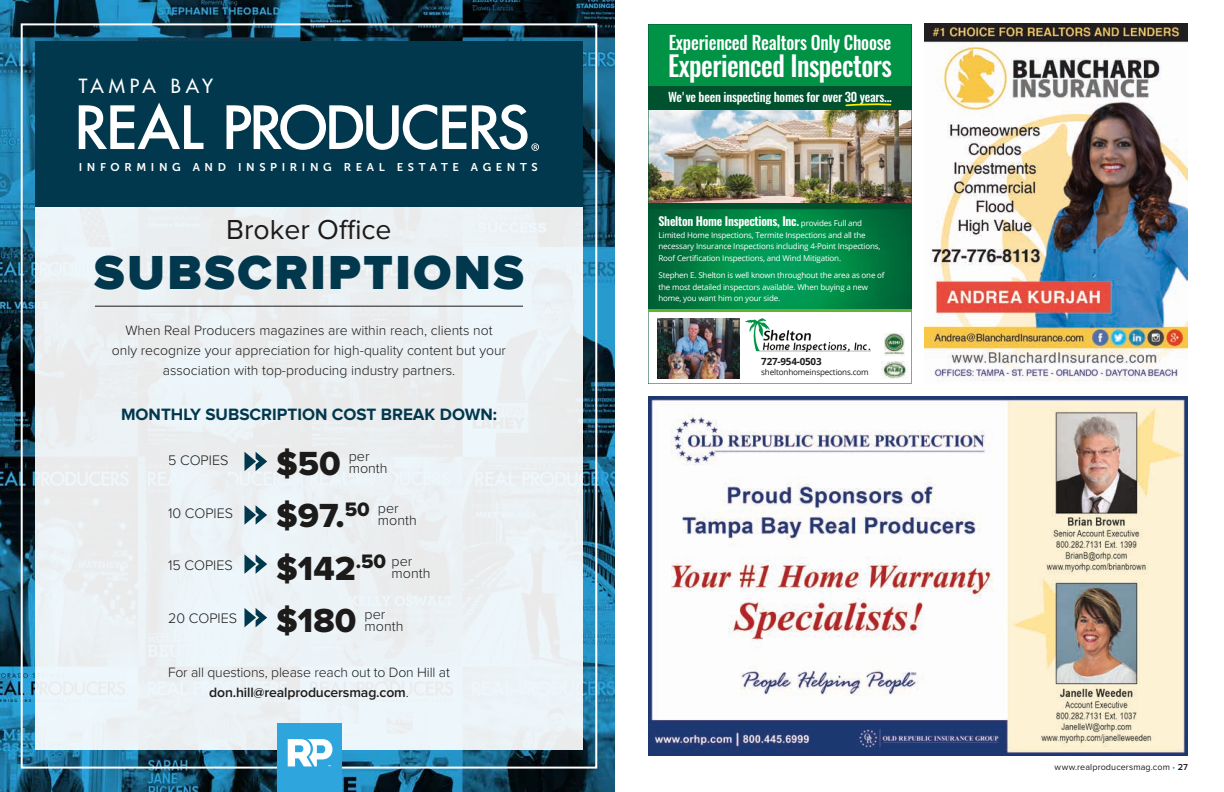
<style>
.page{position:relative;width:1224px;height:792px;background:#fff}
.page>*{position:absolute;margin:0;border:0;box-sizing:border-box;transform-origin:0 0}
.t1{font:900 49.5px "Proxima Nova";letter-spacing:.05em;color:#01384d}
.t2{font:34.6px/52.6px "Proxima Nova Extrabld";color:#1c1b1a}
.t3{font:28.5px "Proxima Nova";color:#1c1b1a}
.t4{font:500 27.9px "Oswald";letter-spacing:-.02em;color:#fff;scale:.95 1}
.t5{font:500 19px "Futura Std";letter-spacing:.21em;color:#fff}
.t6{font:500 18.6px "Oswald";letter-spacing:-.015em;color:#fff;scale:.95 1}
.t7{font:700 17px "Proxima Nova";color:#01384d}
.t8{font:300 14.3px/11.9px "Proxima Nova";color:#1c1b1a}
.t9{font:300 14px/20px "Proxima Nova";color:#1c1b1a;text-align:center}
.t10{font:500 12.5px "Oswald";letter-spacing:-.02em;color:#fff}
.t11{font:600 12px "Oswald";letter-spacing:-.02em;color:#fff}
.t12{font:11.3px "Museo Sans 700";letter-spacing:.41em;color:#fff}
.t13{font:700 9.9px "Open Sans";letter-spacing:-.02em;color:#1c1b1a}
.t14{font:9px "Proxima Nova";letter-spacing:.01em;color:#1c1b1a}
.t15{font:8.1px "Open Sans";letter-spacing:-.02em;color:#1c1b1a}
.t16{font:8px/11.6px "Open Sans";letter-spacing:-.02em;color:#fff}
.s1{font-weight:600}
.s2{font-family:"Open Sans";font-weight:400;font-size:8px}
.s3{color:#2ea5dc}
</style>
<div class="page">
<img style="left:648px;top:396px;width:540px;height:360px">
<img style="left:648px;top:24px;width:264px;height:360px">
<hr style="left:648px;top:309px;width:264px;height:3px;background:#64b133">
<img style="left:657px;top:319px;width:82px;height:60px">
<img style="left:924px;top:24px;width:264px;height:357px">
<img style="left:0;top:0;width:615px;height:792px">
<div style="left:35px;top:42px;width:548px;height:708px;background:#ebf1f4"></div>
<div style="left:35px;top:42px;width:548px;height:165px;background:#01384d"></div>
<hr style="left:95px;top:306px;width:428px;height:1px;background:#1c1b1a">
<svg style="left:244px;top:452px;width:23px;height:19px"></svg>
<svg style="left:244px;top:554px;width:23px;height:20px"></svg>
<svg style="left:244px;top:505px;width:23px;height:20px"></svg>
<svg style="left:244px;top:608px;width:23px;height:19px"></svg>
<div style="left:277px;top:724px;width:64px;height:68px;background:#2ea5dc"></div>
<svg style="left:288px;top:739px;width:45px;height:27px"></svg>
<svg style="left:79px;top:103px;width:124px;height:46px"></svg>
<svg style="left:227px;top:104px;width:239px;height:46px"></svg>
<svg style="left:472px;top:104px;width:67px;height:47px"></svg>
<h3 class="t5" style="left:79px;top:74px;width:136px">TAMPA BAY</h3>
<h3 class="t12" style="left:79px;top:161px;width:461px">INFORMING AND INSPIRING REAL ESTATE AGENTS</h3>
<h3 class="t3" style="left:226px;top:213px;width:167px">Broker Office</h3>
<h1 class="t1" style="left:94px;top:250px;width:431px">SUBSCRIPTIONS</h1>
<h3 class="t9" style="left:112px;top:321px;width:396px">When Real Producers magazines are within reach, clients not only recognize your appreciation for high-quality content but your association with top-producing industry partners.</h3>
<h3 class="t7" style="left:121px;top:407px;width:377px">MONTHLY SUBSCRIPTION COST BREAK DOWN:</h3>
<h3 class="t8" style="left:168px;top:455px;width:62px">5 COPIES</h3>
<h2 class="t2" style="left:276px;top:438px;width:112px">$50 $97.<sup>50 </sup>$142<sup>.50 </sup>$180</h2>
<h3 class="t8" style="left:349px;top:451px;width:40px">per month</h3>
<h3 class="t8" style="left:378px;top:503px;width:40px">per month</h3>
<h3 class="t8" style="left:392px;top:556px;width:40px">per month</h3>
<h3 class="t8" style="left:168px;top:508px;width:67px">10 COPIES</h3>
<h3 class="t8" style="left:168px;top:560px;width:66px">15 COPIES</h3>
<h3 class="t8" style="left:365px;top:609px;width:40px">per month</h3>
<h3 class="t8" style="left:168px;top:613px;width:71px">20 COPIES</h3>
<h3 class="t9" style="left:168px;top:663px;width:283px">For all questions, please reach out to Don Hill at <span class="s1">don.hill@realproducersmag.com</span>.</h3>
<h3 class="t6" style="left:669px;top:29px;width:236px">Experienced Realtors Only Choose</h3>
<h3 class="t4" style="left:668px;top:46px;width:237px">Experienced Inspectors</h3>
<h3 class="t10" style="left:668px;top:89px;width:225px">We've been inspecting homes for over 30 years...</h3>
<h3 class="t11" style="left:658px;top:213px;width:205px">Shelton Home Inspections, Inc. <span class="s2">provides Full and</span></h3>
<p class="t16" style="left:658px;top:229px;width:224px">Limited Home Inspections, Termite Inspections and all the necessary Insurance Inspections including 4-Point Inspections,<br>Roof Certification Inspections, and Wind Mitigation.</p>
<p class="t16" style="left:658px;top:269px;width:228px">Stephen E. Shelton is well known throughout the area as one of the most detailed inspectors available. When buying a new home, you want him on your side.</p>
<p class="t13" style="left:761px;top:355px;width:62px">727-954-0503</p>
<p class="t15" style="left:761px;top:366px;width:109px">sheltonhomeinspections.com</p>
<p class="t14" style="left:1055px;top:762px;width:135px">www.realproducersmag.com <span class="s3">•</span> <span class="s1">27</span></p>
</div>
